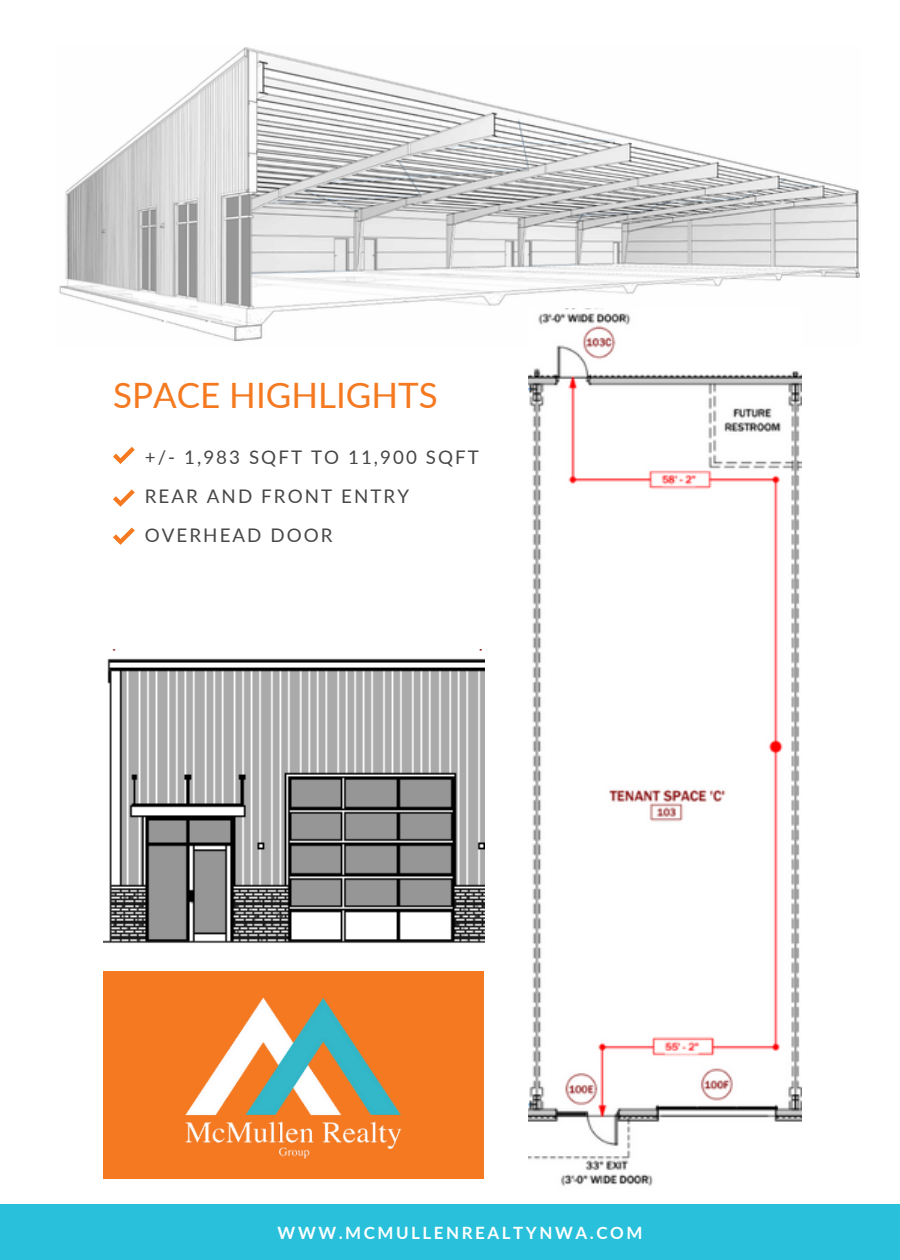
<style>
.page{position:relative;width:900px;height:1260px;background:#fff}
.page>*{position:absolute;margin:0;border:0;box-sizing:border-box;transform-origin:0 0}
.t1{font:35px "Lato";color:#f47920}
.t2{font:18.75px "Lato";letter-spacing:.11em;color:#474747}
.t3{font:700 17px "Lato";letter-spacing:.15em;color:#fff}
</style>
<div class="page">
<div style="left:103px;top:972px;width:381px;height:207px;background:#f47920"></div>
<div style="left:0;top:1204px;width:900px;height:56px;background:#28c0da"></div>
<img style="left:173px;top:971px;width:241px;height:188px">
<img style="left:59px;top:47px;width:801px;height:295px">
<img style="left:528px;top:309px;width:274px;height:878px">
<img style="left:103px;top:650px;width:381px;height:293px">
<svg style="left:113px;top:447px;width:22px;height:17px"></svg>
<svg style="left:113px;top:489px;width:22px;height:17px"></svg>
<svg style="left:113px;top:528px;width:22px;height:16px"></svg>
<p class="t1" style="left:113px;top:373px;width:326px">SPACE HIGHLIGHTS</p>
<p class="t2" style="left:145px;top:446px;width:336px">+/- 1,983 SQFT TO 11,900 SQFT</p>
<p class="t2" style="left:145px;top:485px;width:266px">REAR AND FRONT ENTRY</p>
<p class="t2" style="left:145px;top:524px;width:189px">OVERHEAD DOOR</p>
<p class="t3" style="left:278px;top:1222px;width:366px">WWW.MCMULLENREALTYNWA.COM</p>
</div>
